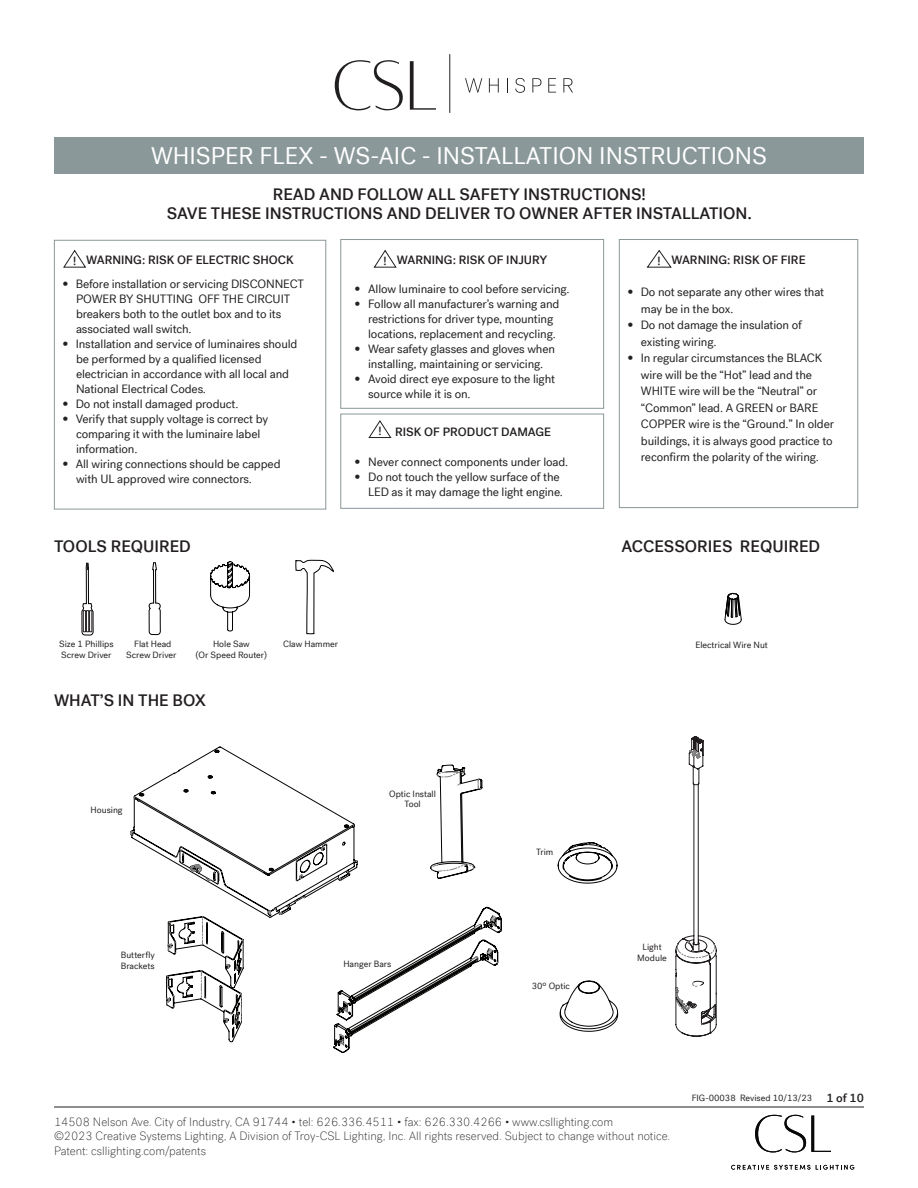
<style>
.page{position:relative;width:918px;height:1188px;background:#fff}
.page>*{position:absolute;margin:0;border:0;box-sizing:border-box;transform-origin:0 0}
.t1{font:24px "Post Grotesk";color:#fff}
.t2{font:500 16.5px/19.8px "Post Grotesk";color:#231f20;text-align:center}
.t3{font:12px/15px "Post Grotesk";letter-spacing:-.01em;color:#222}
.t4{font:100 12px/14.4px "Post Grotesk";color:#231f20}
.HEADINGS{font:500 12px "Post Grotesk";color:#231f20}
.t5{font:500 11.85px "Post Grotesk";color:#231f20}
.t6{font:9px/10.8px "Post Grotesk";color:#231f20;text-align:center}
.s1{font-family:"Helvetica Neue LT Std";font-stretch:condensed}
</style>
<div class="page">
<svg style="left:676px;top:737px;width:40px;height:299px"></svg>
<svg style="left:558px;top:843px;width:59px;height:40px"></svg>
<svg style="left:131px;top:747px;width:371px;height:306px"></svg>
<svg style="left:560px;top:981px;width:58px;height:51px"></svg>
<svg style="left:148px;top:562px;width:13px;height:74px"></svg>
<svg style="left:295px;top:560px;width:39px;height:75px"></svg>
<svg style="left:210px;top:561px;width:40px;height:71px"></svg>
<svg style="left:725px;top:593px;width:17px;height:32px"></svg>
<svg style="left:81px;top:563px;width:13px;height:73px"></svg>
<svg style="left:731px;top:1165px;width:79px;height:5px"></svg>
<svg style="left:816px;top:1165px;width:38px;height:5px"></svg>
<svg style="left:755px;top:1115px;width:76px;height:37px"></svg>
<svg style="left:410px;top:61px;width:26px;height:49px"></svg>
<svg style="left:335px;top:60px;width:68px;height:50px"></svg>
<hr style="left:449px;top:54px;width:1px;height:59px;background:#231f20">
<svg style="left:465px;top:78px;width:17px;height:15px"></svg>
<svg style="left:489px;top:78px;width:10px;height:15px"></svg>
<svg style="left:507px;top:78px;width:1px;height:15px"></svg>
<svg style="left:515px;top:78px;width:10px;height:15px"></svg>
<svg style="left:532px;top:78px;width:9px;height:15px"></svg>
<svg style="left:548px;top:78px;width:8px;height:15px"></svg>
<svg style="left:563px;top:78px;width:10px;height:15px"></svg>
<div style="left:54px;top:137px;width:810px;height:37px;background:#8a9899"></div>
<hr style="left:54px;top:1107px;width:810px;height:1px;background:#231f20">
<div style="left:54px;top:240px;width:272px;height:269px;border:1px solid #8a9899"></div>
<div style="left:619px;top:239px;width:239px;height:269px;border:1px solid #8a9899"></div>
<div style="left:340px;top:239px;width:264px;height:170px;border:1px solid #8a9899"></div>
<div style="left:340px;top:414px;width:264px;height:95px;border:1px solid #8a9899"></div>
<svg style="left:373px;top:249px;width:24px;height:19px"></svg>
<svg style="left:63px;top:249px;width:24px;height:19px"></svg>
<svg style="left:368px;top:420px;width:24px;height:18px"></svg>
<svg style="left:646px;top:249px;width:26px;height:19px"></svg>
<h1 class="t1" style="left:151px;top:142px;width:617px">WHISPER FLEX - WS-AIC - INSTALLATION INSTRUCTIONS</h1>
<p class="t2" style="left:167px;top:184px;width:587px">READ AND FOLLOW ALL SAFETY INSTRUCTIONS!<br>SAVE THESE INSTRUCTIONS AND DELIVER TO OWNER AFTER INSTALLATION.</p>
<p class="HEADINGS" style="left:397px;top:252px;width:152px">WARNING: RISK OF INJURY</p>
<p class="t3" style="left:355px;top:282px;width:217px"><span class="s1">•</span> Allow luminaire to cool before servicing.</p>
<p class="t3" style="left:368px;top:297px;width:193px;text-indent:-14px"><span class="s1">•</span> Follow all manufacturer’s warning and restrictions for driver type, mounting locations, replacement and recycling.</p>
<p class="t3" style="left:355px;top:342px;width:202px;text-align:center"><span class="s1">•</span> Wear safety glasses and gloves when installing, maintaining or servicing.</p>
<p class="t3" style="left:368px;top:372px;width:188px;text-indent:-14px"><span class="s1">•</span> Avoid direct eye exposure to the light source while it is on.</p>
<p class="HEADINGS" style="left:395px;top:425px;width:158px">RISK OF PRODUCT DAMAGE</p>
<p class="t3" style="left:355px;top:454px;width:215px"><span class="s1">•</span> Never connect components under load.</p>
<p class="t3" style="left:355px;top:469px;width:210px;text-align:right"><span class="s1">•</span> Do not touch the yellow surface of the<br>LED as it may damage the light engine.</p>
<p class="HEADINGS" style="left:86px;top:253px;width:209px">WARNING: RISK OF ELECTRIC SHOCK</p>
<p class="t3" style="left:76px;top:277px;width:230px;text-indent:-14px"><span class="s1">•</span> Before installation or servicing DISCONNECT POWER BY SHUTTING OFF THE CIRCUIT breakers both to the outlet box and to its associated wall switch.</p>
<p class="t3" style="left:76px;top:337px;width:223px;text-indent:-14px"><span class="s1">•</span> Installation and service of luminaires should be performed by a qualified licensed electrician in accordance with all local and National Electrical Codes.</p>
<p class="t3" style="left:63px;top:397px;width:178px"><span class="s1">•</span> Do not install damaged product.</p>
<p class="t3" style="left:76px;top:412px;width:194px;text-indent:-14px"><span class="s1">•</span> Verify that supply voltage is correct by comparing it with the luminaire label information.</p>
<p class="t3" style="left:76px;top:457px;width:206px;text-indent:-14px"><span class="s1">•</span> All wiring connections should be capped with UL approved wire connectors.</p>
<p class="t5" style="left:73px;top:254px;width:5px">!</p>
<p class="t5" style="left:384px;top:254px;width:5px">!</p>
<p class="t5" style="left:378px;top:424px;width:5px">!</p>
<p class="HEADINGS" style="left:671px;top:252px;width:136px">WARNING: RISK OF FIRE</p>
<p class="t3" style="left:641px;top:284px;width:185px;line-height:16.5px;text-indent:-14px"><span class="s1">•</span> Do not separate any other wires that may be in the box.</p>
<p class="t3" style="left:641px;top:317px;width:162px;line-height:16.5px;text-indent:-14px"><span class="s1">•</span> Do not damage the insulation of existing wiring.</p>
<p class="t3" style="left:641px;top:350px;width:195px;line-height:16.5px;text-indent:-14px"><span class="s1">•</span> In regular circumstances the BLACK wire will be the “Hot” lead and the WHITE wire will be the “Neutral” or “Common” lead. A GREEN or BARE COPPER wire is the “Ground.” In older buildings, it is always good practice to reconfirm the polarity of the wiring.</p>
<p class="t5" style="left:658px;top:254px;width:5px">!</p>
<p class="t2" style="left:54px;top:537px;width:138px">TOOLS REQUIRED</p>
<p class="t2" style="left:621px;top:537px;width:200px">ACCESSORIES REQUIRED</p>
<p class="t6" style="left:59px;top:638px;width:56px">Size 1 Phillips</p>
<p class="t6" style="left:695px;top:639px;width:74px">Electrical Wire Nut</p>
<p class="t6" style="left:61px;top:649px;width:52px">Screw Driver</p>
<p class="t6" style="left:126px;top:638px;width:52px">Flat Head<br>Screw Driver</p>
<p class="t6" style="left:213px;top:638px;width:38px">Hole Saw</p>
<p class="t6" style="left:283px;top:638px;width:56px">Claw Hammer</p>
<p class="t6" style="left:196px;top:649px;width:73px">(Or Speed Router)</p>
<p class="t2" style="left:54px;top:690px;width:153px">WHAT’S IN THE BOX</p>
<p class="t6" style="left:91px;top:804px;width:34px">Housing</p>
<p class="t6" style="left:121px;top:950px;width:36px;text-align:left">Butterfly<br>Brackets</p>
<p class="t6" style="left:389px;top:788px;width:48px">Optic Install<br>Tool</p>
<p class="t6" style="left:343px;top:958px;width:50px">Hanger Bars</p>
<p class="t6" style="left:536px;top:847px;width:19px">Trim</p>
<p class="t6" style="left:532px;top:981px;width:40px">30º Optic</p>
<p class="t6" style="left:637px;top:942px;width:31px">Light<br>Module</p>
<p class="t4" style="left:54px;top:1115px;width:618px">14508 Nelson Ave. City of Industry, CA 91744 • tel: 626.336.4511 • fax: 626.330.4266 • www.csllighting.com<br>©2023 Creative Systems Lighting, A Division of Troy-CSL Lighting, Inc. All rights reserved. Subject to change without notice.<br>Patent: csllighting.com/patents</p>
<p class="t6" style="left:692px;top:1093px;width:122px">FIG-00038 Revised 10/13/23</p>
<p class="HEADINGS" style="left:826px;top:1090px;width:39px">1 of 10</p>
</div>
